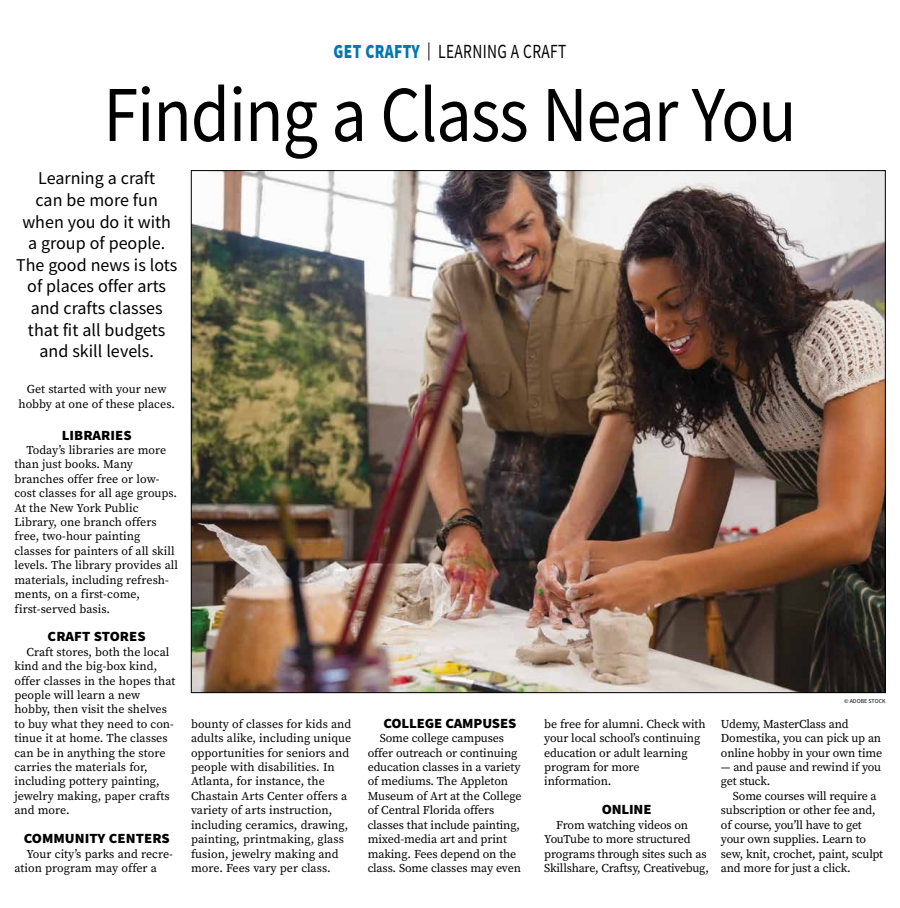
<style>
.page{position:relative;width:900px;height:908px;background:#fff}
.page>*{position:absolute;margin:0;border:0;box-sizing:border-box;transform-origin:0 0}
.t1{font:79.2px "Source Sans Pro";letter-spacing:-.015em;color:#000;scale:.89 1}
.t2{font:20px "Source Sans Pro";letter-spacing:.025em;color:#000;scale:.77 1}
.t3{font:18px/21.6px "Source Sans Pro";color:#000;text-align:center}
.t4{font:900 14px "Source Sans Pro";letter-spacing:-.005em;color:#000;scale:1.05 1}
.t5{font:12px/14.4px "Source Serif Pro";letter-spacing:-.005em;color:#000}
.t6{font:6px "Source Sans Pro";color:#000}
.s1{font-weight:900;color:#0077b1}
.s2{font-size:18px}
</style>
<div class="page">
<img style="left:193px;top:172px;width:691px;height:518px">
<h2 class="t2" style="left:334px;top:39px;width:304px"><span class="s1">GET CRAFTY</span> <span class="s2">|</span> LEARNING A CRAFT</h2>
<h1 class="t1" style="left:103px;top:64px;width:780px">Finding a Class Near You</h1>
<h3 class="t3" style="left:16px;top:167px;width:163px">Learning a craft<br>can be more fun when you do it with a group of people.<br>The good news is lots of places offer arts and crafts classes that fit all budgets and skill levels.</h3>
<p class="t5" style="left:18px;top:382px;width:158px;text-align:center">Get started with your new hobby at one of these places.</p>
<p class="t4" style="left:62px;top:425px;width:68px">LIBRARIES</p>
<p class="t5" style="left:14px;top:442px;width:165px;text-indent:12px">Today’s libraries are more than just books. Many branches offer free or low&shy;cost classes for all age groups.<br>At the New York Public<br>Library, one branch offers free, two-hour painting classes for painters of all skill levels. The library provides all materials, including refresh&shy;ments, on a first-come, first-served basis.</p>
<p class="t4" style="left:48px;top:626px;width:95px">CRAFT STORES</p>
<p class="t5" style="left:14px;top:644px;width:163px;text-indent:12px">Craft stores, both the local kind and the big-box kind, offer classes in the hopes that people will learn a new hobby, then visit the shelves to buy what they need to con&shy;tinue it at home. The classes can be in anything the store carries the materials for, including pottery painting, jewelry making, paper crafts and more.</p>
<p class="t4" style="left:24px;top:828px;width:141px">COMMUNITY CENTERS</p>
<p class="t5" style="left:14px;top:846px;width:160px;text-indent:12px">Your city’s parks and recre&shy;ation program may offer a</p>
<p class="t5" style="left:191px;top:716px;width:162px">bounty of classes for kids and adults alike, including unique opportunities for seniors and people with disabilities. In<br>Atlanta, for instance, the<br>Chastain Arts Center offers a variety of arts instruction, including ceramics, drawing, painting, printmaking, glass fusion, jewelry making and more. Fees vary per class.</p>
<p class="t4" style="left:384px;top:713px;width:128px">COLLEGE CAMPUSES</p>
<p class="t5" style="left:368px;top:730px;width:155px;text-indent:12px">Some college campuses offer outreach or continuing education classes in a variety of mediums. The Appleton<br>Museum of Art at the College of Central Florida offers classes that include painting, mixed-media art and print making. Fees depend on the class. Some classes may even</p>
<p class="t5" style="left:544px;top:716px;width:163px">be free for alumni. Check with your local school’s continuing education or adult learning program for more information.</p>
<p class="t4" style="left:602px;top:799px;width:49px">ONLINE</p>
<p class="t5" style="left:544px;top:817px;width:166px;text-indent:12px">From watching videos on<br>YouTube to more structured programs through sites such as<br>Skillshare, Craftsy, Creativebug,</p>
<p class="t6" style="left:844px;top:697px;width:43px">© ADOBE STOCK</p>
<p class="t5" style="left:721px;top:716px;width:163px">Udemy, MasterClass and<br>Domestika, you can pick up an online hobby in your own time</p>
<p class="t5" style="left:721px;top:759px;width:162px">— and pause and rewind if you get stuck.</p>
<p class="t5" style="left:721px;top:788px;width:164px;text-indent:12px">Some courses will require a subscription or other fee and, of course, you’ll have to get your own supplies. Learn to sew, knit, crochet, paint, sculpt and more for just a click.</p>
</div>
